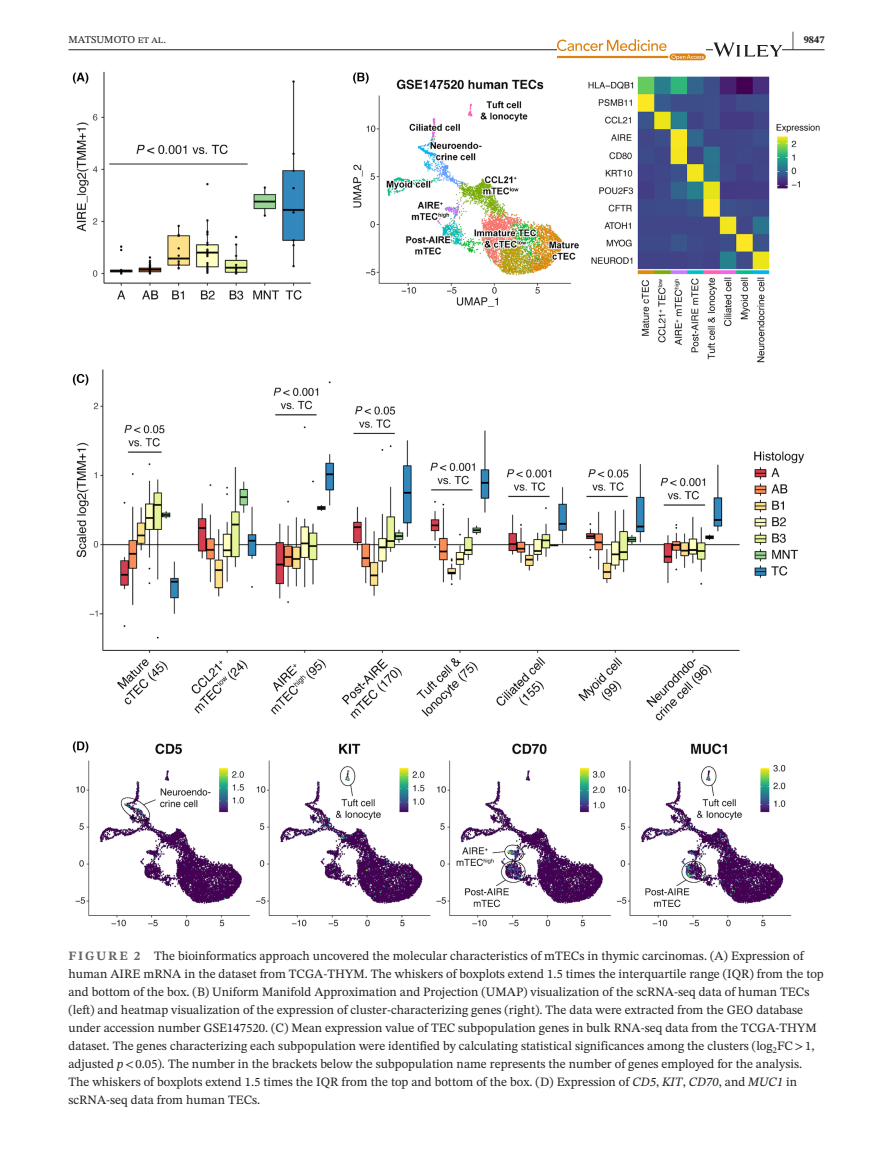
<style>
.page{position:relative;width:893px;height:1174px;background:#fff}
.page>*{position:absolute;margin:0;border:0;box-sizing:border-box;transform-origin:0 0}
.t1{font:700 21px "STIX Two Text";color:#231f20;scale:.42 1}
.t2{font:12.75px/18px "STIX Two Text";color:#231f20}
.t3{font:10.5px "STIX Two Text";color:#231f20}
.t4{font:700 10.5px "STIX Two Text";color:#231f20}
.s1{font-weight:700;color:#636366}
.s2{font-family:"STIX"}
.s3{font-style:italic}
</style>
<div class="page">
<hr style="left:68px;top:49px;width:756px;height:1px;background:#231f20">
<svg style="left:557px;top:39px;width:149px;height:21px"></svg>
<svg style="left:713px;top:43px;width:69px;height:14px"></svg>
<img style="left:72px;top:71px;width:748px;height:856px">
<h1 class="t1" style="left:792px;top:24px;width:8px">|</h1>
<p class="t3" style="left:68px;top:32px;width:99px">MATSUMOTO et al.</p>
<p class="t4" style="left:804px;top:32px;width:22px">9847</p>
<p class="t2" style="left:68px;top:946px;width:757px"><span class="s1">FIGURE 2</span> The bioinformatics approach uncovered the molecular characteristics of mTECs in thymic carcinomas. (A) Expression of human AIRE mRNA in the dataset from TCGA-THYM. The whiskers of boxplots extend 1.5 times the interquartile range (IQR) from the top and bottom of the box. (B) Uniform Manifold Approximation and Projection (UMAP) visualization of the scRNA-seq data of human TECs (left) and heatmap visualization of the expression of cluster-characterizing genes (right). The data were extracted from the GEO database under accession number GSE147520. (C) Mean expression value of TEC subpopulation genes in bulk RNA-seq data from the TCGA-THYM dataset. The genes characterizing each subpopulation were identified by calculating statistical significances among the clusters (log<sub>2</sub>FC<span class="s2">&gt;</span>1, adjusted <span class="s3">p</span><span class="s2">&lt;</span>0.05). The number in the brackets below the subpopulation name represents the number of genes employed for the analysis.<br>The whiskers of boxplots extend 1.5 times the IQR from the top and bottom of the box. (D) Expression of <span class="s3">CD5</span>, <span class="s3">KIT</span>, <span class="s3">CD70</span>, and <span class="s3">MUC1</span> in scRNA-seq data from human TECs.</p>
</div>
